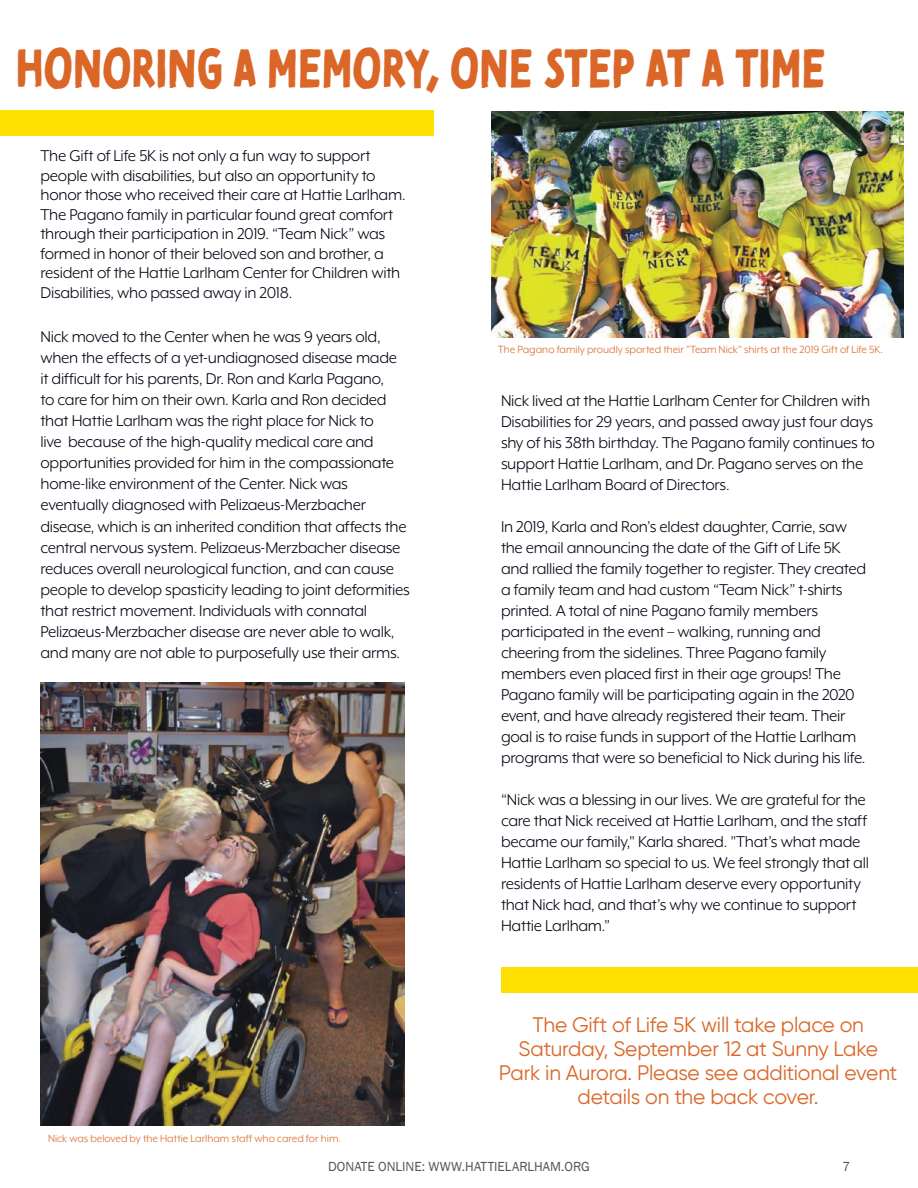
<style>
.page{position:relative;width:918px;height:1188px;background:#fff}
.page>*{position:absolute;margin:0;border:0;box-sizing:border-box;transform-origin:0 0}
.t1{font:53.55px "Tomarik Brush";letter-spacing:-.015em;color:#da6627;scale:.84 1}
.t2{font:21px/24px "Gilroy";letter-spacing:-.01em;color:#da6627;text-align:center}
.t3{font:18px/21px "Mr Eaves XL Mod OT";letter-spacing:-.015em;color:#000111}
.t4{font:13.5px "Franklin Gothic";letter-spacing:.005em;color:#535456}
.t5{font:12px "Mr Eaves XL Mod OT";color:#da6627}
</style>
<div class="page">
<img style="left:491px;top:111px;width:412px;height:227px">
<div style="left:501px;top:968px;width:417px;height:25px;background:#ffe000"></div>
<img style="left:40px;top:682px;width:365px;height:443px">
<div style="left:0;top:110px;width:434px;height:26px;background:#ffe000"></div>
<h1 class="t1" style="left:16px;top:20px;width:966px">HONORING A MEMORY, ONE STEP AT A TIME</h1>
<p class="t3" style="left:40px;top:146px;width:367px;line-height:19.5px">The Gift of Life 5K is not only a fun way to support people with disabilities, but also an opportunity to honor those who received their care at Hattie Larlham.<br>The Pagano family in particular found great comfort through their participation in 2019. “Team Nick” was formed in honor of their beloved son and brother, a resident of the Hattie Larlham Center for Children with Disabilities, who passed away in 2018.</p>
<p class="t3" style="left:40px;top:327px;width:371px">Nick moved to the Center when he was 9 years old, when the effects of a yet-undiagnosed disease made<br>it difficult for his parents, Dr. Ron and Karla Pagano,<br>to care for him on their own. Karla and Ron decided that Hattie Larlham was the right place for Nick to<br>live because of the high-quality medical care and opportunities provided for him in the compassionate home-like environment of the Center. Nick was eventually diagnosed with Pelizaeus-Merzbacher disease, which is an inherited condition that affects the central nervous system. Pelizaeus-Merzbacher disease reduces overall neurological function, and can cause people to develop spasticity leading to joint deformities that restrict movement. Individuals with connatal Pelizaeus-Merzbacher disease are never able to walk, and many are not able to purposefully use their arms.</p>
<p class="t5" style="left:48px;top:1132px;width:294px">Nick was beloved by the Hattie Larlham staff who cared for him.</p>
<p class="t5" style="left:498px;top:344px;width:387px">The Pagano family proudly sported their "Team Nick" shirts at the 2019 Gift of Life 5K.</p>
<p class="t3" style="left:501px;top:390px;width:375px">Nick lived at the Hattie Larlham Center for Children with Disabilities for 29 years, and passed away just four days shy of his 38th birthday. The Pagano family continues to support Hattie Larlham, and Dr. Pagano serves on the Hattie Larlham Board of Directors.</p>
<p class="t3" style="left:501px;top:516px;width:367px">In 2019, Karla and Ron’s eldest daughter, Carrie, saw the email announcing the date of the Gift of Life 5K and rallied the family together to register. They created a family team and had custom “Team Nick” t-shirts printed. A total of nine Pagano family members participated in the event – walking, running and cheering from the sidelines. Three Pagano family members even placed first in their age groups! The Pagano family will be participating again in the 2020 event, and have already registered their team. Their goal is to raise funds in support of the Hattie Larlham programs that were so beneficial to Nick during his life.</p>
<p class="t3" style="left:501px;top:789px;width:369px">“Nick was a blessing in our lives. We are grateful for the care that Nick received at Hattie Larlham, and the staff became our family," Karla shared. "That’s what made Hattie Larlham so special to us. We feel strongly that all residents of Hattie Larlham deserve every opportunity that Nick had, and that’s why we continue to support Hattie Larlham.”</p>
<p class="t2" style="left:499px;top:1012px;width:400px">The Gift of Life 5K will take place on Saturday, September 12 at Sunny Lake Park in Aurora. Please see additional event details on the back cover.</p>
<p class="t4" style="left:328px;top:1158px;width:263px">DONATE ONLINE: WWW.HATTIELARLHAM.ORG</p>
<p class="t4" style="left:843px;top:1158px;width:9px">7</p>
</div>
